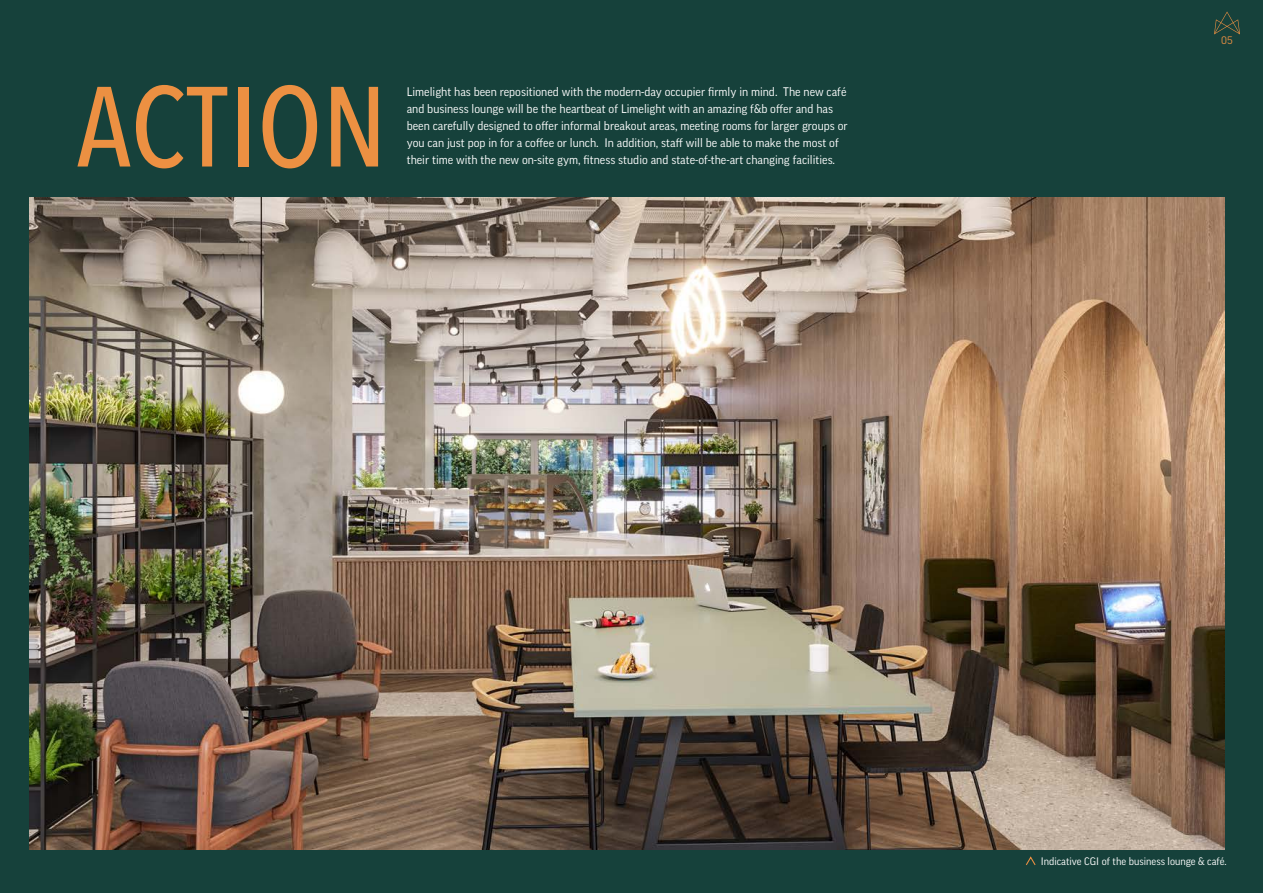
<style>
.page{position:relative;width:1263px;height:893px;background:#16413b}
.page>*{position:absolute;margin:0;border:0;box-sizing:border-box;transform-origin:0 0}
.t1{font:500 112.5px "Avenir Next Condensed";color:#ec9042}
.t2{font:12px/17.2px "Good Pro";color:#fff}
.t3{font:10.5px "Good Pro";color:#fff}
.t4{font:10.5px "Good Pro";color:#ec9042}
</style>
<div class="page">
<img style="left:30px;top:197px;width:1194px;height:652px">
<svg style="left:1214px;top:11px;width:26px;height:23px"></svg>
<svg style="left:1026px;top:856px;width:10px;height:9px"></svg>
<p class="t1" style="left:77px;top:59px;width:312px">ACTION</p>
<p class="t2" style="left:407px;top:83px;width:442px">Limelight has been repositioned with the modern-day occupier firmly in mind. The new café and business lounge will be the heartbeat of Limelight with an amazing f&amp;b offer and has been carefully designed to offer informal breakout areas, meeting rooms for larger groups or you can just pop in for a coffee or lunch. In addition, staff will be able to make the most of their time with the new on-site gym, fitness studio and state-of-the-art changing facilities.</p>
<p class="t4" style="left:1221px;top:35px;width:13px">05</p>
<p class="t3" style="left:1041px;top:855px;width:188px">Indicative CGI of the business lounge &amp; café.</p>
</div>
